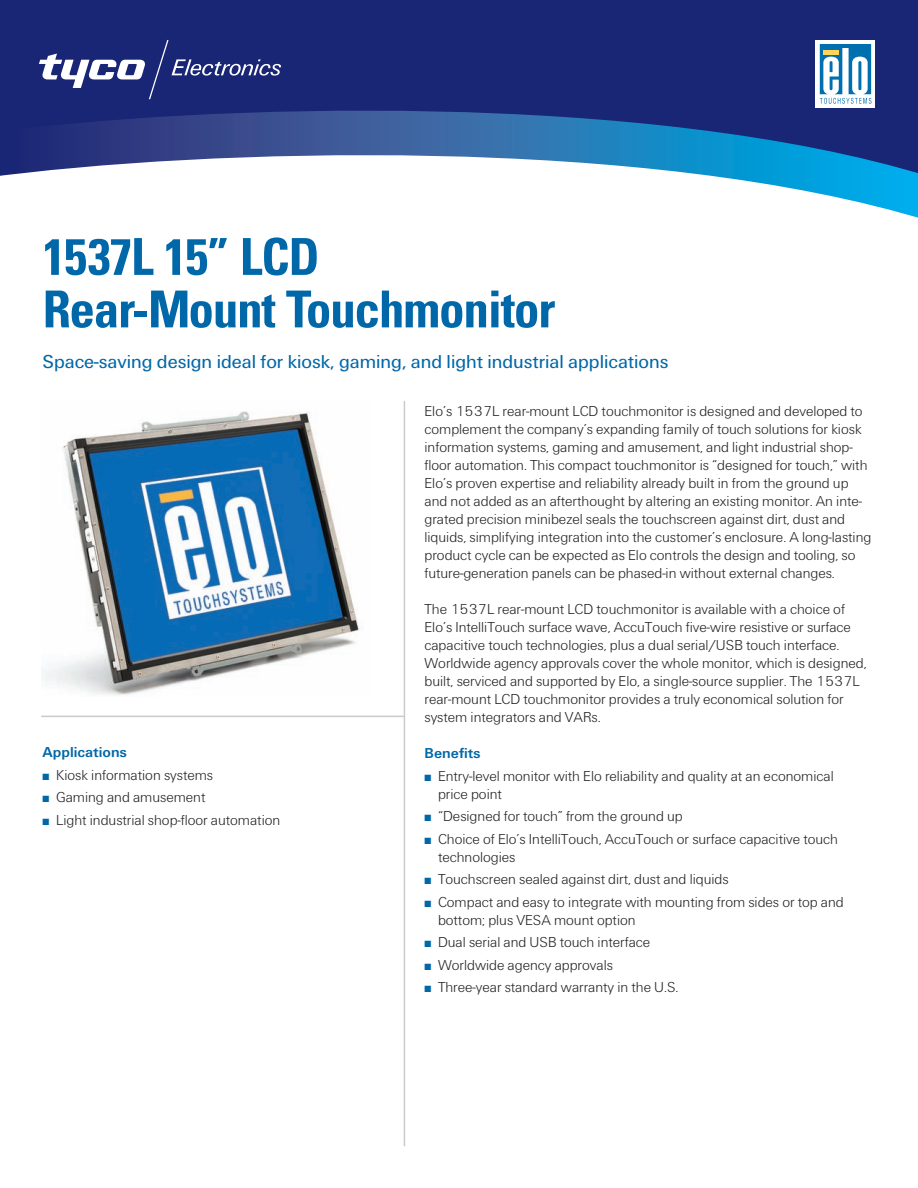
<style>
.page{position:relative;width:918px;height:1188px;background:#fff}
.page>*{position:absolute;margin:0;border:0;box-sizing:border-box;transform-origin:0 0}
.t1{font:700 condensed 51px/52.5px "Univers";letter-spacing:-.02em;color:#0068a9}
.t2{font:19.5px "U55 Univers";color:#0068a9}
.t3{font:300 15px/18px "U45 Univers";color:#231f20}
.t4{font:700 15px "U65 Univers";color:#0068a9}
.s1{color:#0068a9}
</style>
<div class="page">
<hr style="left:404px;top:401px;width:1px;height:745px;background:#c9cacc">
<hr style="left:41px;top:716px;width:363px;height:1px;background:#c9cacc">
<img style="left:41px;top:411px;width:318px;height:284px">
<div style="left:0;top:0;width:918px;height:90px;background:#192575"></div>
<svg style="left:0;top:90px;width:918px;height:128px"></svg>
<svg style="left:39px;top:40px;width:242px;height:59px;background:#394388"></svg>
<div style="left:816px;top:40px;width:59px;height:68px;background:#fff"></div>
<svg style="left:820px;top:44px;width:52px;height:60px"></svg>
<hr style="left:858px;top:61px;width:3px;height:29px;background:#006faf;border-radius:2px">
<hr style="left:824px;top:50px;width:15px;height:4px;background:#fed559">
<h1 class="t1" style="left:43px;top:235px;width:514px">1537L 15” LCD<br>Rear-Mount Touchmonitor</h1>
<h2 class="t2" style="left:43px;top:355px;width:627px">Space-saving design ideal for kiosk, gaming, and light industrial applications</h2>
<p class="t4" style="left:43px;top:747px;width:86px">Applications</p>
<p class="t3" style="left:43px;top:767px;width:172px"><span class="s1">■</span> Kiosk information systems</p>
<p class="t3" style="left:43px;top:790px;width:164px"><span class="s1">■</span> Gaming and amusement</p>
<p class="t3" style="left:43px;top:812px;width:239px"><span class="s1">■</span> Light industrial shop-floor automation</p>
<p class="t3" style="left:424px;top:403px;width:448px">Elo’s 1537L rear-mount LCD touchmonitor is designed and developed to complement the company’s expanding family of touch solutions for kiosk information systems, gaming and amusement, and light industrial shop&shy;floor automation. This compact touchmonitor is “designed for touch,” with Elo’s proven expertise and reliability already built in from the ground up and not added as an afterthought by altering an existing monitor. An inte&shy;grated precision minibezel seals the touchscreen against dirt, dust and liquids, simplifying integration into the customer’s enclosure. A long-lasting product cycle can be expected as Elo controls the design and tooling, so future-generation panels can be phased-in without external changes.</p>
<p class="t3" style="left:424px;top:601px;width:444px">The 1537L rear-mount LCD touchmonitor is available with a choice of Elo’s IntelliTouch surface wave, AccuTouch five-wire resistive or surface capacitive touch technologies, plus a dual serial/USB touch interface.<br>Worldwide agency approvals cover the whole monitor, which is designed, built, serviced and supported by Elo, a single-source supplier. The 1537L rear-mount LCD touchmonitor provides a truly economical solution for system integrators and VARs.</p>
<p class="t4" style="left:424px;top:748px;width:58px">Benefits</p>
<p class="t3" style="left:438px;top:768px;width:397px;text-indent:-14px"><span class="s1">■</span> Entry-level monitor with Elo reliability and quality at an economical price point</p>
<p class="t3" style="left:424px;top:808px;width:260px"><span class="s1">■</span> “Designed for touch” from the ground up</p>
<p class="t3" style="left:438px;top:831px;width:402px;text-indent:-14px"><span class="s1">■</span> Choice of Elo’s IntelliTouch, AccuTouch or surface capacitive touch technologies</p>
<p class="t3" style="left:424px;top:871px;width:306px"><span class="s1">■</span> Touchscreen sealed against dirt, dust and liquids</p>
<p class="t3" style="left:438px;top:894px;width:407px;text-indent:-14px"><span class="s1">■</span> Compact and easy to integrate with mounting from sides or top and bottom; plus VESA mount option</p>
<p class="t3" style="left:424px;top:934px;width:227px"><span class="s1">■</span> Dual serial and USB touch interface</p>
<p class="t3" style="left:424px;top:957px;width:190px"><span class="s1">■</span> Worldwide agency approvals</p>
<p class="t3" style="left:424px;top:980px;width:256px"><span class="s1">■</span> Three-year standard warranty in the U.S.</p>
</div>
